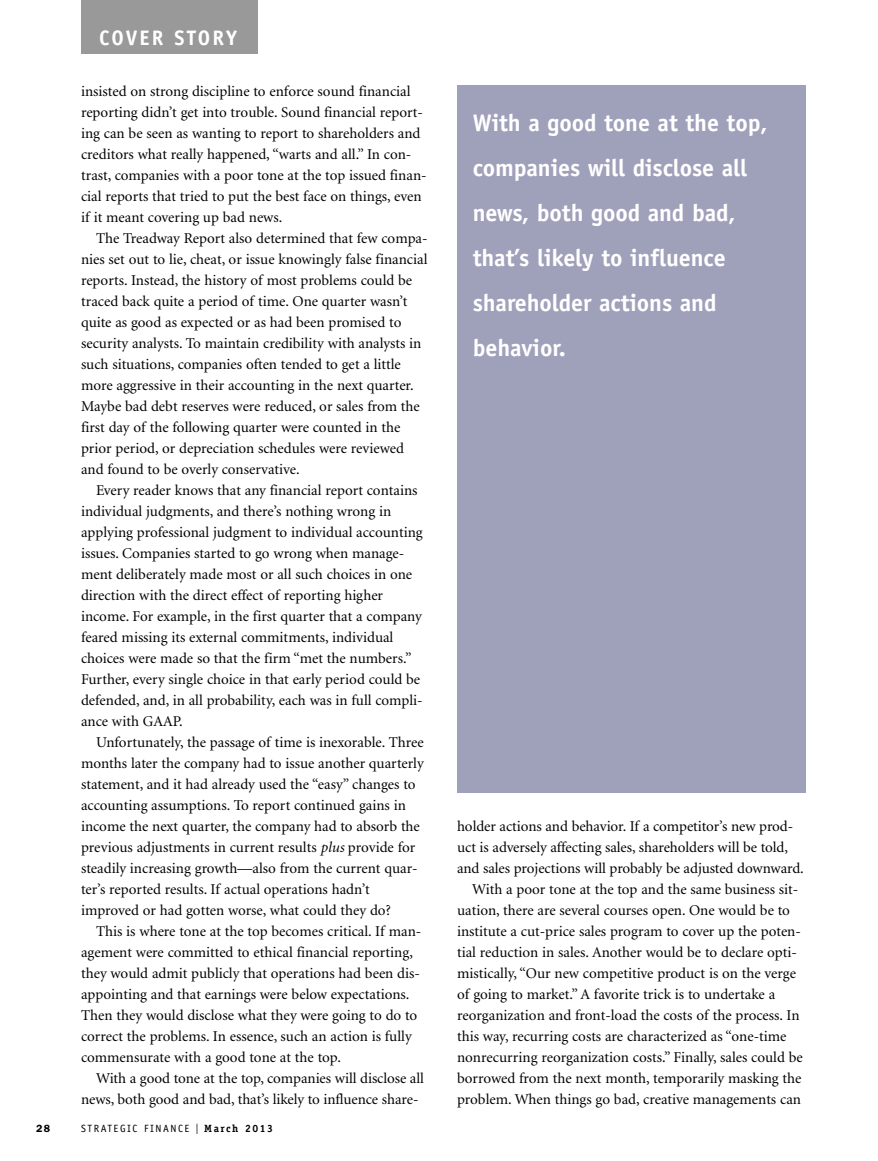
<style>
.page{position:relative;width:878px;height:1161px;background:#fff}
.page>*{position:absolute;margin:0;border:0;box-sizing:border-box;transform-origin:0 0}
.t1{font:700 24px/45px "Officina Sans";letter-spacing:-.005em;color:#fff}
.t2{font:700 21px "Officina Sans";letter-spacing:.1em;color:#fff}
.t3{font:15px/21px "Minion";color:#000}
.t4{font:10.5px "Officina Sans";letter-spacing:.15em;color:#000}
.t5{font:600 10.5px "Franklin Gothic";color:#000}
.s1{font-style:italic}
.s2{font-family:"Franklin Gothic";font-size:15px}
.s3{font-family:"Officina Serif";font-weight:700}
</style>
<div class="page">
<div style="left:81px;top:0;width:177px;height:54px;background:#999"></div>
<div style="left:457px;top:86px;width:349px;height:708px;background:#9fa0ba"></div>
<h2 class="t2" style="left:99px;top:30px;width:139px">COVER STORY</h2>
<p class="t3" style="left:81px;top:82px;width:347px">insisted on strong discipline to enforce sound financial reporting didn’t get into trouble. Sound financial report&shy;ing can be seen as wanting to report to shareholders and creditors what really happened, “warts and all.” In con&shy;trast, companies with a poor tone at the top issued finan&shy;cial reports that tried to put the best face on things, even if it meant covering up bad news.</p>
<p class="t3" style="left:81px;top:229px;width:348px;text-indent:15px">The Treadway Report also determined that few compa&shy;nies set out to lie, cheat, or issue knowingly false financial reports. Instead, the history of most problems could be traced back quite a period of time. One quarter wasn’t quite as good as expected or as had been promised to security analysts. To maintain credibility with analysts in such situations, companies often tended to get a little more aggressive in their accounting in the next quarter.<br>Maybe bad debt reserves were reduced, or sales from the first day of the following quarter were counted in the prior period, or depreciation schedules were reviewed and found to be overly conservative.</p>
<p class="t3" style="left:81px;top:481px;width:343px;text-indent:15px">Every reader knows that any financial report contains individual judgments, and there’s nothing wrong in applying professional judgment to individual accounting issues. Companies started to go wrong when manage&shy;ment deliberately made most or all such choices in one direction with the direct effect of reporting higher income. For example, in the first quarter that a company feared missing its external commitments, individual choices were made so that the firm “met the numbers.” Further, every single choice in that early period could be defended, and, in all probability, each was in full compli&shy;ance with GAAP.</p>
<p class="t3" style="left:81px;top:733px;width:344px;text-indent:15px">Unfortunately, the passage of time is inexorable. Three months later the company had to issue another quarterly statement, and it had already used the “easy” changes to accounting assumptions. To report continued gains in income the next quarter, the company had to absorb the previous adjustments in current results <span class="s1">plus</span> provide for steadily increasing growth—also from the current quar&shy;ter’s reported results. If actual operations hadn’t improved or had gotten worse, what could they do?</p>
<p class="t3" style="left:81px;top:922px;width:342px;text-indent:15px">This is where tone at the top becomes critical. If man&shy;agement were committed to ethical financial reporting, they would admit publicly that operations had been dis&shy;appointing and that earnings were below expectations.<br>Then they would disclose what they were going to do to correct the problems. In essence, such an action is fully commensurate with a good tone at the top.</p>
<p class="t3" style="left:81px;top:1069px;width:344px;text-indent:15px">With a good tone at the top, companies will disclose all news, both good and bad, that’s likely to influence share-</p>
<p class="t5" style="left:36px;top:1125px;width:16px">28</p>
<p class="t4" style="left:81px;top:1125px;width:193px">STRATEGIC FINANCE <span class="s2">I</span> <span class="s3">March 2013</span></p>
<h1 class="t1" style="left:472px;top:103px;width:296px">With a good tone at the top, companies will disclose all news, both good and bad, that’s likely to influence shareholder actions and behavior.</h1>
<p class="t3" style="left:457px;top:817px;width:338px">holder actions and behavior. If a competitor’s new prod-</p>
<p class="t3" style="left:457px;top:838px;width:332px">uct is adversely affecting sales, shareholders will be told,</p>
<p class="t3" style="left:457px;top:859px;width:348px">and sales projections will probably be adjusted downward.</p>
<p class="t3" style="left:472px;top:880px;width:328px">With a poor tone at the top and the same business sit-</p>
<p class="t3" style="left:457px;top:901px;width:334px">uation, there are several courses open. One would be to</p>
<p class="t3" style="left:457px;top:922px;width:345px">institute a cut-price sales program to cover up the poten-</p>
<p class="t3" style="left:457px;top:943px;width:341px">tial reduction in sales. Another would be to declare opti-</p>
<p class="t3" style="left:457px;top:964px;width:340px">mistically, “Our new competitive product is on the verge</p>
<p class="t3" style="left:457px;top:985px;width:319px">of going to market.” A favorite trick is to undertake a</p>
<p class="t3" style="left:457px;top:1006px;width:344px">reorganization and front-load the costs of the process. In</p>
<p class="t3" style="left:457px;top:1027px;width:331px">this way, recurring costs are characterized as “one-time</p>
<p class="t3" style="left:457px;top:1048px;width:347px">nonrecurring reorganization costs.” Finally, sales could be</p>
<p class="t3" style="left:457px;top:1069px;width:346px">borrowed from the next month, temporarily masking the</p>
<p class="t3" style="left:457px;top:1090px;width:345px">problem. When things go bad, creative managements can</p>
</div>
